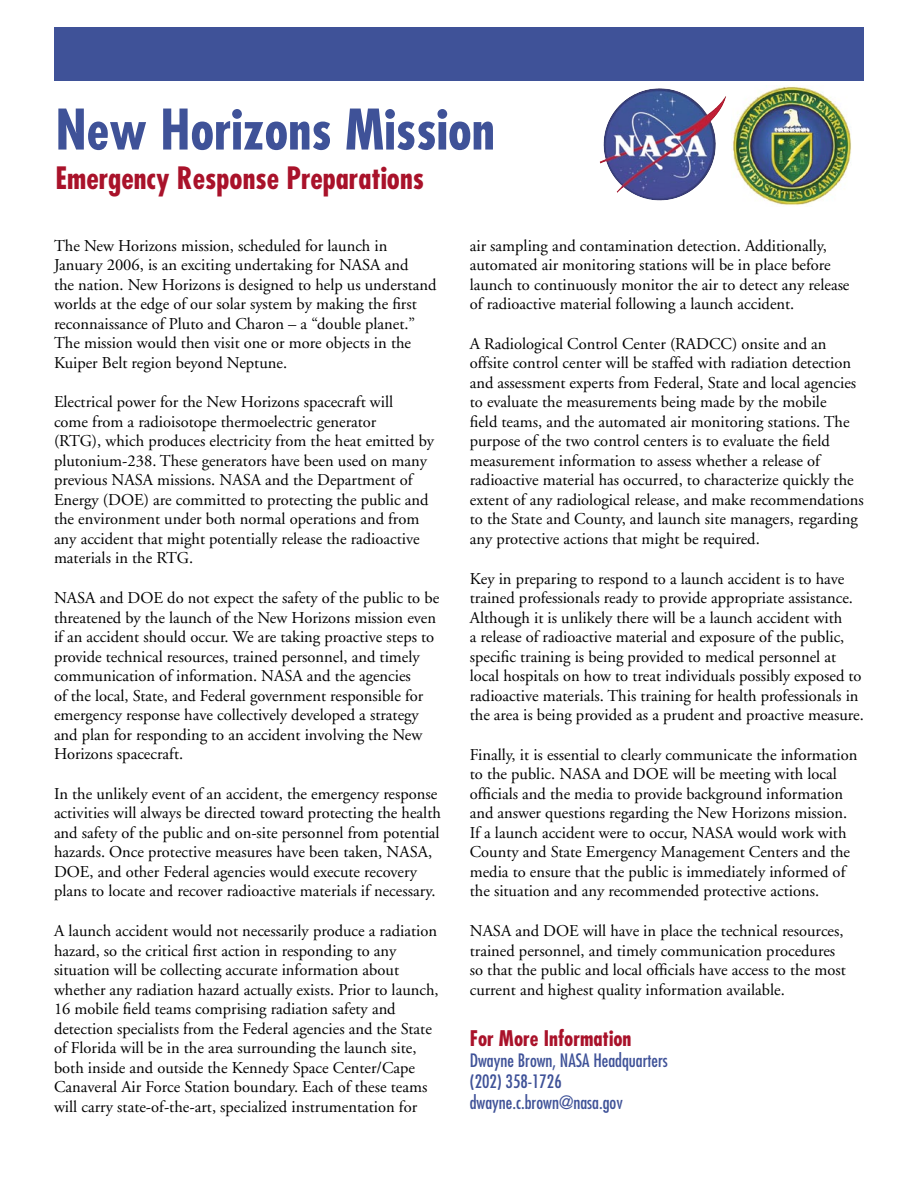
<style>
.page{position:relative;width:918px;height:1188px;background:#fff}
.page>*{position:absolute;margin:0;border:0;box-sizing:border-box;transform-origin:0 0}
.body{font:700 condensed 54.45px "Futura";color:#3f5298}
.t1{font:700 condensed 30px "Futura";color:#a9122a}
.t2{font:700 condensed 21px "Futura";color:#a9122a}
.body-2{font:condensed 18px "Futura";color:#3f5298}
.body-3{font:16.5px/19.5px "Adobe Garamond";color:#000}
</style>
<div class="page">
<div style="left:54px;top:27px;width:810px;height:54px;background:#3f5298"></div>
<img style="left:708px;top:96px;width:18px;height:18px">
<img style="left:731px;top:86px;width:121px;height:120px">
<p class="body" style="left:56px;top:96px;width:441px">New Horizons Mission</p>
<p class="t1" style="left:56px;top:160px;width:370px">Emergency Response Preparations</p>
<p class="body-3" style="left:54px;top:236px;width:384px">The New Horizons mission, scheduled for launch in January 2006, is an exciting undertaking for NASA and<br>the nation. New Horizons is designed to help us understand worlds at the edge of our solar system by making the first reconnaissance of Pluto and Charon – a “double planet.” The mission would then visit one or more objects in the Kuiper Belt region beyond Neptune.</p>
<p class="body-3" style="left:54px;top:393px;width:382px">Electrical power for the New Horizons spacecraft will<br>come from a radioisotope thermoelectric generator<br>(RTG), which produces electricity from the heat emitted by plutonium-238. These generators have been used on many previous NASA missions. NASA and the Department of Energy (DOE) are committed to protecting the public and the environment under both normal operations and from any accident that might potentially release the radioactive materials in the RTG.</p>
<p class="body-3" style="left:54px;top:589px;width:387px">NASA and DOE do not expect the safety of the public to be threatened by the launch of the New Horizons mission even if an accident should occur. We are taking proactive steps to provide technical resources, trained personnel, and timely communication of information. NASA and the agencies<br>of the local, State, and Federal government responsible for emergency response have collectively developed a strategy and plan for responding to an accident involving the New Horizons spacecraft.</p>
<p class="body-3" style="left:54px;top:784px;width:388px">In the unlikely event of an accident, the emergency response activities will always be directed toward protecting the health and safety of the public and on-site personnel from potential hazards. Once protective measures have been taken, NASA, DOE, and other Federal agencies would execute recovery plans to locate and recover radioactive materials if necessary.</p>
<p class="body-3" style="left:54px;top:922px;width:386px">A launch accident would not necessarily produce a radiation hazard, so the critical first action in responding to any situation will be collecting accurate information about whether any radiation hazard actually exists. Prior to launch, 16 mobile field teams comprising radiation safety and detection specialists from the Federal agencies and the State of Florida will be in the area surrounding the launch site, both inside and outside the Kennedy Space Center/Cape Canaveral Air Force Station boundary. Each of these teams will carry state-of-the-art, specialized instrumentation for</p>
<p class="body-3" style="left:470px;top:236px;width:381px">air sampling and contamination detection. Additionally, automated air monitoring stations will be in place before launch to continuously monitor the air to detect any release of radioactive material following a launch accident.</p>
<p class="body-3" style="left:470px;top:334px;width:396px">A Radiological Control Center (RADCC) onsite and an offsite control center will be staffed with radiation detection and assessment experts from Federal, State and local agencies to evaluate the measurements being made by the mobile<br>field teams, and the automated air monitoring stations. The purpose of the two control centers is to evaluate the field measurement information to assess whether a release of radioactive material has occurred, to characterize quickly the extent of any radiological release, and make recommendations to the State and County, and launch site managers, regarding any protective actions that might be required.</p>
<p class="body-3" style="left:470px;top:569px;width:396px">Key in preparing to respond to a launch accident is to have trained professionals ready to provide appropriate assistance.<br>Although it is unlikely there will be a launch accident with<br>a release of radioactive material and exposure of the public, specific training is being provided to medical personnel at local hospitals on how to treat individuals possibly exposed to radioactive materials. This training for health professionals in the area is being provided as a prudent and proactive measure.</p>
<p class="body-3" style="left:470px;top:745px;width:389px">Finally, it is essential to clearly communicate the information to the public. NASA and DOE will be meeting with local officials and the media to provide background information and answer questions regarding the New Horizons mission.<br>If a launch accident were to occur, NASA would work with County and State Emergency Management Centers and the media to ensure that the public is immediately informed of the situation and any recommended protective actions.</p>
<p class="body-3" style="left:470px;top:922px;width:377px">NASA and DOE will have in place the technical resources, trained personnel, and timely communication procedures so that the public and local officials have access to the most current and highest quality information available.</p>
<p class="t2" style="left:470px;top:1025px;width:163px">For More Information</p>
<p class="body-2" style="left:470px;top:1049px;width:200px">Dwayne Brown, NASA Headquarters</p>
<p class="body-2" style="left:470px;top:1070px;width:93px">(202) 358-1726</p>
<p class="body-2" style="left:470px;top:1091px;width:154px">dwayne.c.brown@nasa.gov</p>
</div>
